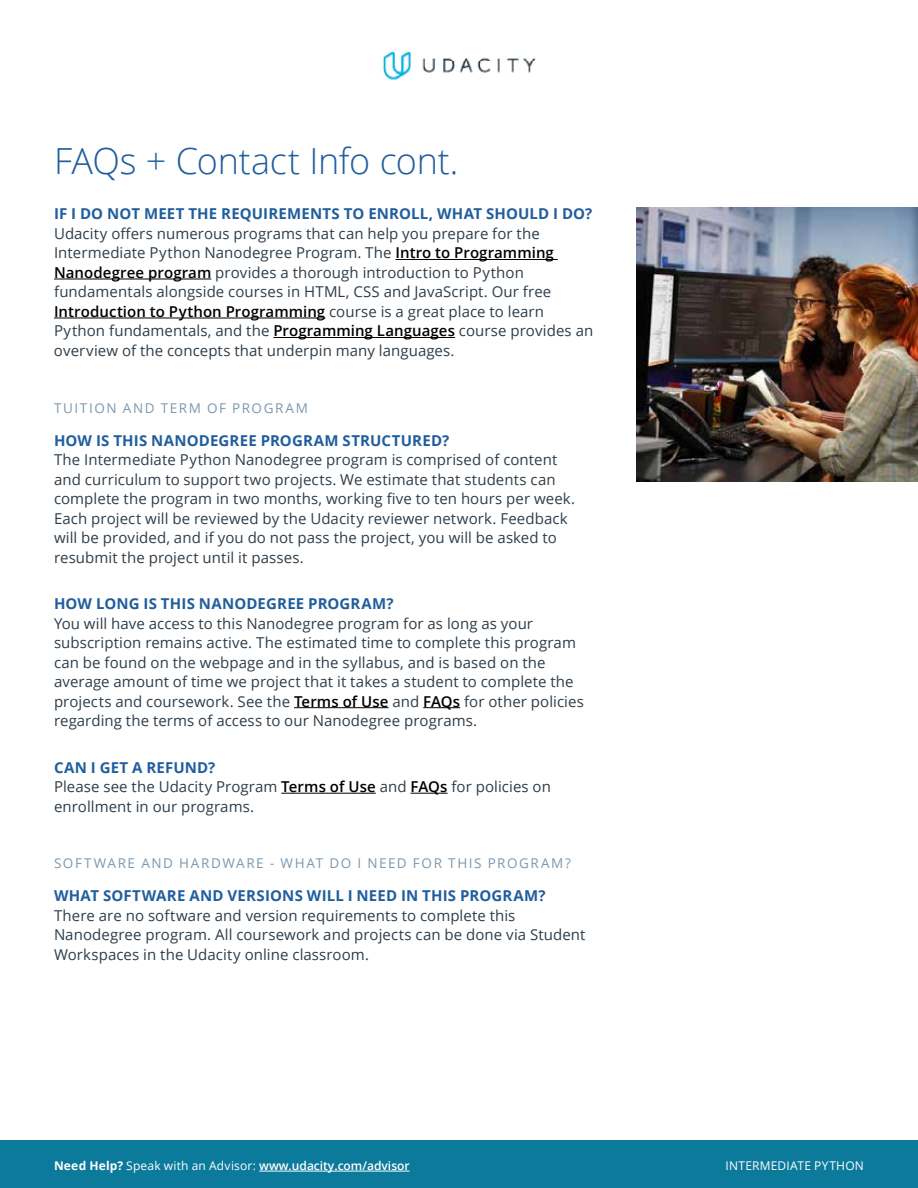
<style>
.page{position:relative;width:918px;height:1188px;background:#fff}
.page>*{position:absolute;margin:0;border:0;box-sizing:border-box;transform-origin:0 0}
.t1{font:300 36px "Open Sans";letter-spacing:-.01em;color:#215e9e}
.t2{font:15px/19.5px "Open Sans";letter-spacing:.005em;color:#2e3d49}
.t3{font:700 15px "Open Sans";letter-spacing:.01em;color:#215e9e}
.t4{font:13.5px "Open Sans";letter-spacing:.115em;color:#7e98ad}
.t5{font:600 12px "Open Sans";color:#fff}
.t6{font:12px "Open Sans";letter-spacing:.02em;color:#fff}
.s1{font-weight:600;color:#000}
.s2{font-weight:700;color:#215e9e}
.s3{font-weight:700}
.s4{font-weight:400}
</style>
<div class="page">
<div style="left:0;top:1140px;width:918px;height:48px;background:#0b7a9b"></div>
<hr style="left:259px;top:1171px;width:151px;height:1px;background:#fff">
<img style="left:383px;top:51px;width:153px;height:29px">
<hr style="left:396px;top:259px;width:162px;height:1px;background:#000">
<hr style="left:54px;top:279px;width:157px;height:1px;background:#000">
<hr style="left:54px;top:318px;width:271px;height:1px;background:#000">
<hr style="left:273px;top:337px;width:182px;height:1px;background:#000">
<hr style="left:294px;top:707px;width:95px;height:1px;background:#000">
<hr style="left:423px;top:707px;width:37px;height:1px;background:#000">
<hr style="left:281px;top:793px;width:95px;height:1px;background:#000">
<hr style="left:411px;top:793px;width:37px;height:1px;background:#000">
<img style="left:636px;top:208px;width:282px;height:274px">
<h1 class="t1" style="left:54px;top:137px;width:406px">FAQs + Contact Info cont.</h1>
<p class="t3" style="left:54px;top:203px;width:540px">IF I DO NOT MEET THE REQUIREMENTS TO ENROLL, WHAT SHOULD I DO?</p>
<p class="t2" style="left:54px;top:223px;width:541px">Udacity offers numerous programs that can help you prepare for the Intermediate Python Nanodegree Program. The <span class="s1">Intro to Programming Nanodegree program</span> provides a thorough introduction to Python fundamentals alongside courses in HTML, CSS and JavaScript. Our free <span class="s1">Introduction to Python Programming</span> course is a great place to learn Python fundamentals, and the <span class="s1">Programming Languages</span> course provides an overview of the concepts that underpin many languages.</p>
<p class="t4" style="left:54px;top:398px;width:256px">TUITION AND TERM OF PROGRAM</p>
<p class="t3" style="left:54px;top:430px;width:397px">HOW IS THIS NANODEGREE PROGRAM STRUCTURED?</p>
<p class="t2" style="left:54px;top:449px;width:523px">The Intermediate Python Nanodegree program is comprised of content and curriculum to support two projects. We estimate that students can complete the program in two months, working five to ten hours per week.<br>Each project will be reviewed by the Udacity reviewer network. Feedback will be provided, and if you do not pass the project, you will be asked to resubmit the project until it passes.</p>
<p class="t3" style="left:54px;top:593px;width:341px">HOW LONG IS THIS NANODEGREE PROGRAM?</p>
<p class="t2" style="left:54px;top:613px;width:531px">You will have access to this Nanodegree program for as long as your subscription remains active. The estimated time to complete this program can be found on the webpage and in the syllabus, and is based on the average amount of time we project that it takes a student to complete the projects and coursework. See the <span class="s1">Terms of Use</span> and <span class="s1">FAQs</span> for other policies regarding the terms of access to our Nanodegree programs.</p>
<p class="t2" style="left:54px;top:757px;width:499px"><span class="s2">CAN I GET A REFUND?<br></span>Please see the Udacity Program <span class="s1">Terms of Use</span> and <span class="s1">FAQs</span> for policies on enrollment in our programs.</p>
<p class="t4" style="left:54px;top:854px;width:518px">SOFTWARE AND HARDWARE - WHAT DO I NEED FOR THIS PROGRAM?</p>
<p class="t3" style="left:54px;top:885px;width:493px">WHAT SOFTWARE AND VERSIONS WILL I NEED IN THIS PROGRAM?</p>
<p class="t2" style="left:54px;top:905px;width:533px">There are no software and version requirements to complete this<br>Nanodegree program. All coursework and projects can be done via Student<br>Workspaces in the Udacity online classroom.</p>
<p class="t5" style="left:54px;top:1158px;width:357px"><span class="s3">Need Help?</span> <span class="s4">Speak with an Advisor:</span> www.udacity.com/advisor</p>
<p class="t6" style="left:726px;top:1158px;width:140px">INTERMEDIATE PYTHON</p>
</div>
